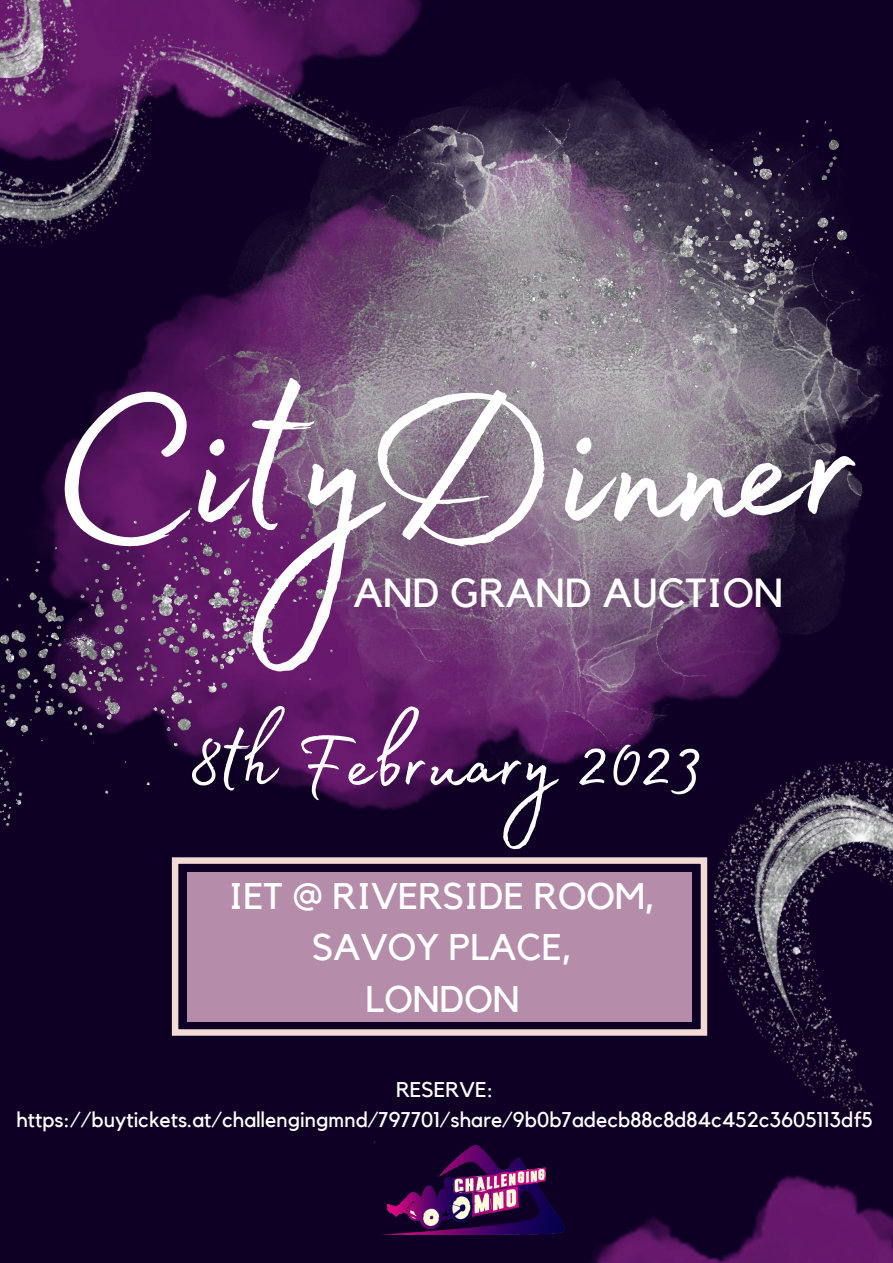
<style>
.page{position:relative;width:893px;height:1263px;background:#0e0024}
.page>*{position:absolute;margin:0;border:0;box-sizing:border-box;transform-origin:0 0}
.t1{font:254.92px "Madelyn Fill";color:#fff}
.t2{font:105.75px "Madelyn Fill";color:#fff}
.t3{font:40.42px "Kollektif";color:#fff}
.t4{font:36.97px/51.2px "Kollektif";color:#fff;text-align:center}
.t5{font:21.23px/29.2px "Kollektif";color:#fff;text-align:center}
.s1{font-size:254.77px}
</style>
<div class="page">
<img style="left:374px;top:1141px;width:172px;height:33px">
<img style="left:382px;top:1174px;width:275px;height:89px">
<img style="left:0;top:0;width:422px;height:244px">
<img style="left:657px;top:775px;width:236px;height:488px">
<img style="left:26px;top:148px;width:765px;height:663px">
<img style="left:190px;top:73px;width:703px;height:702px">
<img style="left:416px;top:121px;width:437px;height:358px">
<img style="left:0;top:479px;width:332px;height:347px">
<div style="left:187px;top:872px;width:504px;height:149px;background:#b58dab"></div>
<div style="left:172px;top:857px;width:535px;height:179px;border:6px solid #f2dbd6"></div>
<h1 class="t1" style="left:52px;top:272px;width:807px"><span class="s1">City</span>Dinner</h1>
<h3 class="t3" style="left:353px;top:574px;width:431px">AND GRAND AUCTION</h3>
<h2 class="t2" style="left:189px;top:684px;width:517px">8th February 2023</h2>
<h3 class="t4" style="left:229px;top:872px;width:428px">IET @ RIVERSIDE ROOM,<br>SAVOY PLACE,<br>LONDON</h3>
<p class="t5" style="left:16px;top:1076px;width:858px">RESERVE: https://buytickets.at/challengingmnd/797701/share/9b0b7adecb88c8d84c452c3605113df5</p>
</div>
